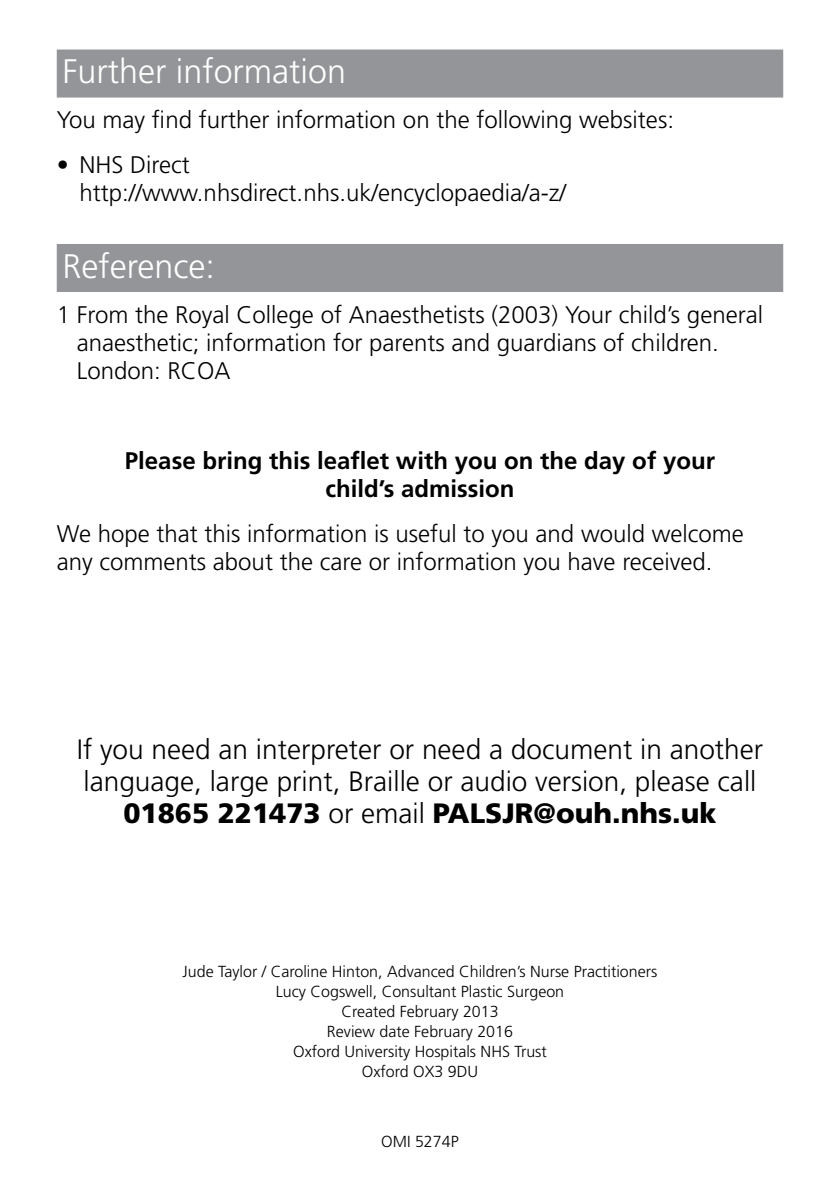
<style>
.page{position:relative;width:840px;height:1191px;background:#fff}
.page>*{position:absolute;margin:0;border:0;box-sizing:border-box;transform-origin:0 0}
.t1{font:300 34px "Frutiger";color:#fff}
.t2{font:300 28px/32px "Frutiger";color:#000;text-align:center}
.t3{font:300 24px/28px "Frutiger";color:#000}
.t4{font:700 24px/28px "Frutiger";color:#000;text-align:center}
.t5{font:300 16px/20px "Frutiger";color:#000;text-align:center}
.s1{font-weight:900}
</style>
<div class="page">
<div style="left:57px;top:50px;width:725px;height:48px;background:#939598"></div>
<div style="left:57px;top:244px;width:725px;height:48px;background:#939598"></div>
<h1 class="t1" style="left:62px;top:52px;width:285px">Further information</h1>
<p class="t3" style="left:57px;top:106px;width:618px">You may find further information on the following websites:</p>
<p class="t3" style="left:79px;top:151px;width:488px;text-indent:-23px">• NHS Direct http://www.nhsdirect.nhs.uk/encyclopaedia/a-z/</p>
<h1 class="t1" style="left:62px;top:247px;width:154px">Reference:</h1>
<p class="t3" style="left:77px;top:300px;width:687px;text-indent:-20px">1 From the Royal College of Anaesthetists (2003) Your child’s general anaesthetic; information for parents and guardians of children.<br>London: RCOA</p>
<p class="t4" style="left:125px;top:446px;width:591px">Please bring this leaflet with you on the day of your child’s admission</p>
<p class="t3" style="left:57px;top:519px;width:688px">We hope that this information is useful to you and would welcome any comments about the care or information you have received.</p>
<p class="t2" style="left:77px;top:733px;width:687px">If you need an interpreter or need a document in another language, large print, Braille or audio version, please call<br><span class="s1">01865 221473</span> or email <span class="s1">PALSJR@ouh.nhs.uk</span></p>
<p class="t5" style="left:182px;top:961px;width:476px">Jude Taylor / Caroline Hinton, Advanced Children’s Nurse Practitioners Lucy Cogswell, Consultant Plastic Surgeon<br>Created February 2013<br>Review date February 2016<br>Oxford University Hospitals NHS Trust<br>Oxford OX3 9DU</p>
<p class="t5" style="left:381px;top:1131px;width:79px">OMI 5274P</p>
</div>
